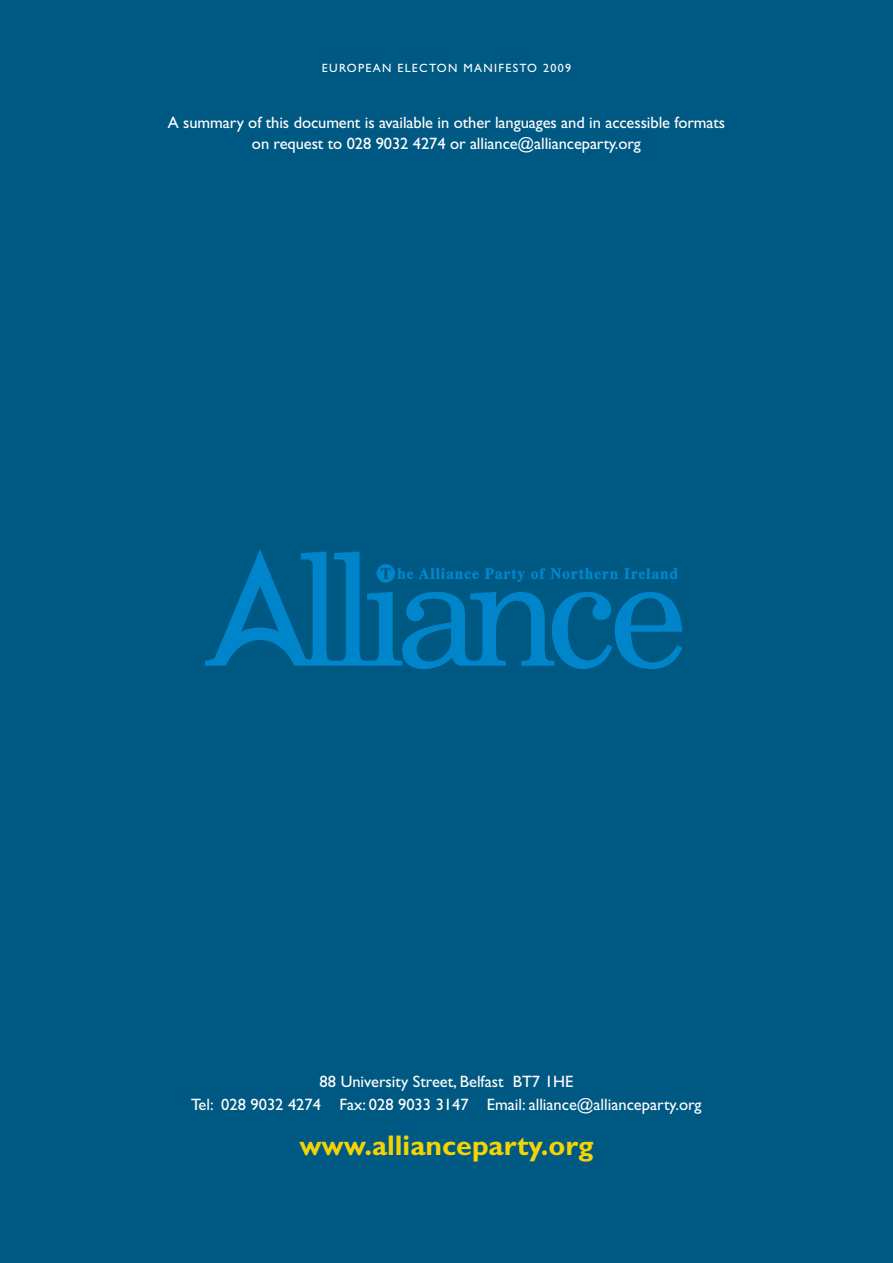
<style>
.page{position:relative;width:893px;height:1263px;background:#005983}
.page>*{position:absolute;margin:0;border:0;box-sizing:border-box;transform-origin:0 0}
.t1{font:700 28.5px "Gill Sans";color:#f4d302}
.t2{font:16.5px/22.5px "Gill Sans";letter-spacing:-.005em;color:#fff;text-align:center}
.t3{font:12px "Gill Sans";letter-spacing:.11em;color:#fff}
</style>
<div class="page">
<img style="left:206px;top:550px;width:476px;height:119px">
<p class="t3" style="left:322px;top:64px;width:251px">EUROPEAN ELECTON MANIFESTO 2009</p>
<p class="t2" style="left:168px;top:114px;width:559px;line-height:21px">A summary of this document is available in other languages and in accessible formats on request to 028 9032 4274 or alliance@allianceparty.org</p>
<p class="t2" style="left:191px;top:1072px;width:512px">88 University Street, Belfast BT7 1HE<br>Tel: 028 9032 4274 Fax: 028 9033 3147 Email: alliance@allianceparty.org</p>
<h1 class="t1" style="left:299px;top:1135px;width:296px">www.allianceparty.org</h1>
</div>
